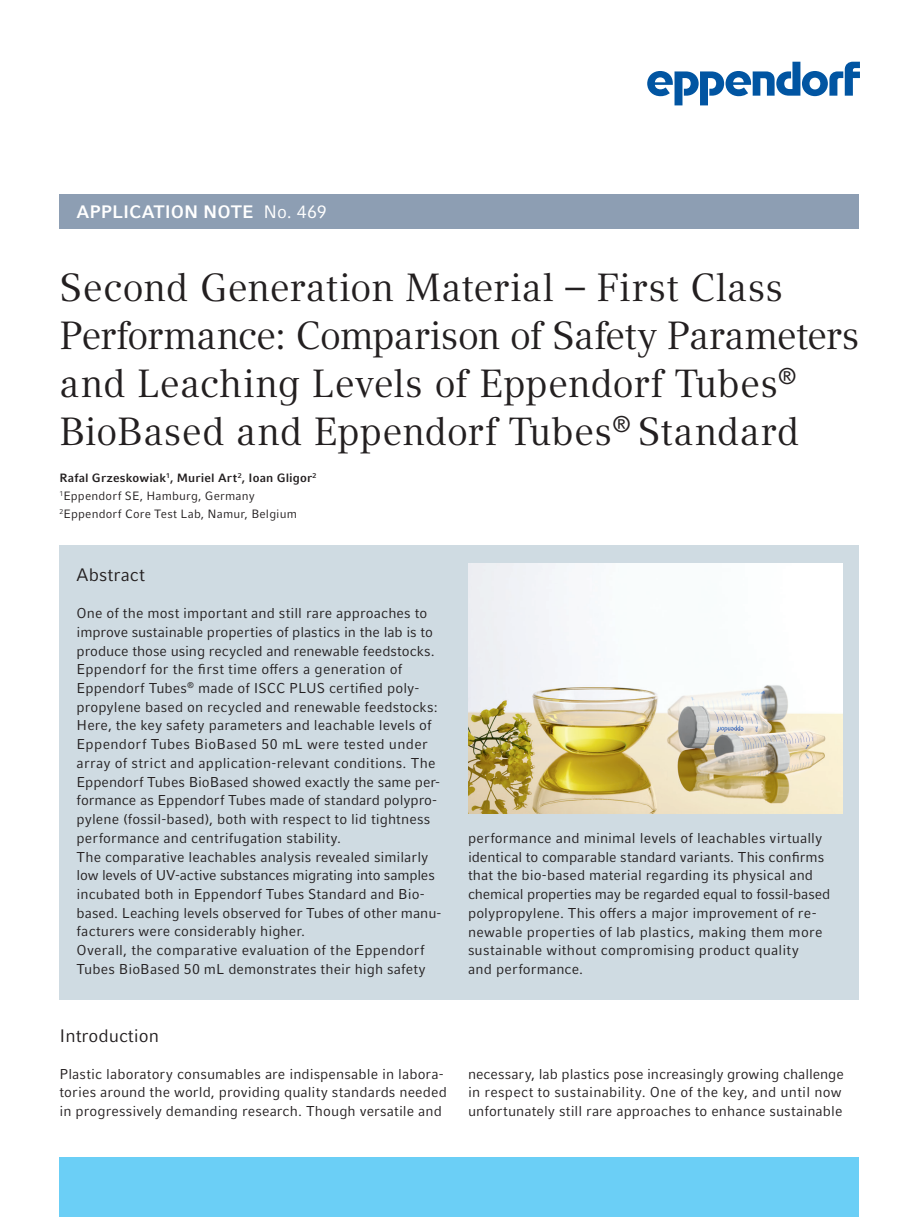
<style>
.page{position:relative;width:919px;height:1217px;background:#fff}
.page>*{position:absolute;margin:0;border:0;box-sizing:border-box;transform-origin:0 0}
.t1{font:39px/48px "Compatil Textfor Eppendorf";color:#231f20}
.t2{font:700 18px "Compatil Factfor Eppendorf";letter-spacing:-.005em;color:#fff}
.t3{font:18px "Compatil Factfor Eppendorf";color:#231f20}
.t4{font:14.25px/18.8px "Compatil Factfor Eppendorf";letter-spacing:.005em;color:#231f20}
.t5{font:12px/18px "Compatil Factfor Eppendorf";letter-spacing:.015em;color:#231f20}
.s1{font-weight:400}
.s2{font-weight:700}
</style>
<div class="page">
<div style="left:60px;top:1157px;width:799px;height:59px;background:#6bcff6"></div>
<svg style="left:647px;top:62px;width:212px;height:43px"></svg>
<div style="left:60px;top:195px;width:799px;height:34px;background:#8d9eb3"></div>
<div style="left:60px;top:545px;width:799px;height:454px;background:#cfdbe2"></div>
<img style="left:468px;top:563px;width:374px;height:250px">
<p class="t2" style="left:77px;top:201px;width:252px">APPLICATION NOTE <span class="s1">No. 469</span></p>
<h1 class="t1" style="left:60px;top:264px;width:801px">Second Generation Material – First Class Performance: Comparison of Safety Parameters and Leaching Levels of Eppendorf Tubes<sup>® </sup>BioBased and Eppendorf Tubes<sup>®</sup> Standard</h1>
<p class="t5" style="left:60px;top:468px;width:258px"><span class="s2">Rafal Grzeskowiak</span><sup>1</sup><span class="s2">, Muriel Art</span><sup>2</sup><span class="s2">, Ioan Gligor</span><sup>2<br></sup><sup>1</sup>Eppendorf SE, Hamburg, Germany<br><sup>2</sup>Eppendorf Core Test Lab, Namur, Belgium</p>
<p class="t3" style="left:77px;top:564px;width:70px">Abstract</p>
<p class="t4" style="left:77px;top:603px;width:366px">One of the most important and still rare approaches to improve sustainable properties of plastics in the lab is to produce those using recycled and renewable feedstocks.<br>Eppendorf for the first time offers a generation of Eppendorf Tubes<sup>®</sup> made of ISCC PLUS certified poly&shy;propylene based on recycled and renewable feedstocks:<br>Here, the key safety parameters and leachable levels of Eppendorf Tubes BioBased 50 mL were tested under array of strict and application-relevant conditions. The Eppendorf Tubes BioBased showed exactly the same per&shy;formance as Eppendorf Tubes made of standard polypro&shy;pylene (fossil-based), both with respect to lid tightness performance and centrifugation stability.<br>The comparative leachables analysis revealed similarly low levels of UV-active substances migrating into samples incubated both in Eppendorf Tubes Standard and Bio&shy;based. Leaching levels observed for Tubes of other manu&shy;facturers were considerably higher.<br>Overall, the comparative evaluation of the Eppendorf Tubes BioBased 50 mL demonstrates their high safety</p>
<p class="t3" style="left:60px;top:1024px;width:101px">Introduction</p>
<p class="t4" style="left:468px;top:828px;width:363px">performance and minimal levels of leachables virtually identical to comparable standard variants. This confirms that the bio-based material regarding its physical and chemical properties may be regarded equal to fossil-based polypropylene. This offers a major improvement of re&shy;newable properties of lab plastics, making them more sustainable without compromising product quality<br>and performance.</p>
<p class="t4" style="left:60px;top:1064px;width:389px">Plastic laboratory consumables are indispensable in labora&shy;tories around the world, providing quality standards needed in progressively demanding research. Though versatile and</p>
<p class="t4" style="left:468px;top:1064px;width:377px">necessary, lab plastics pose increasingly growing challenge in respect to sustainability. One of the key, and until now unfortunately still rare approaches to enhance sustainable</p>
</div>
